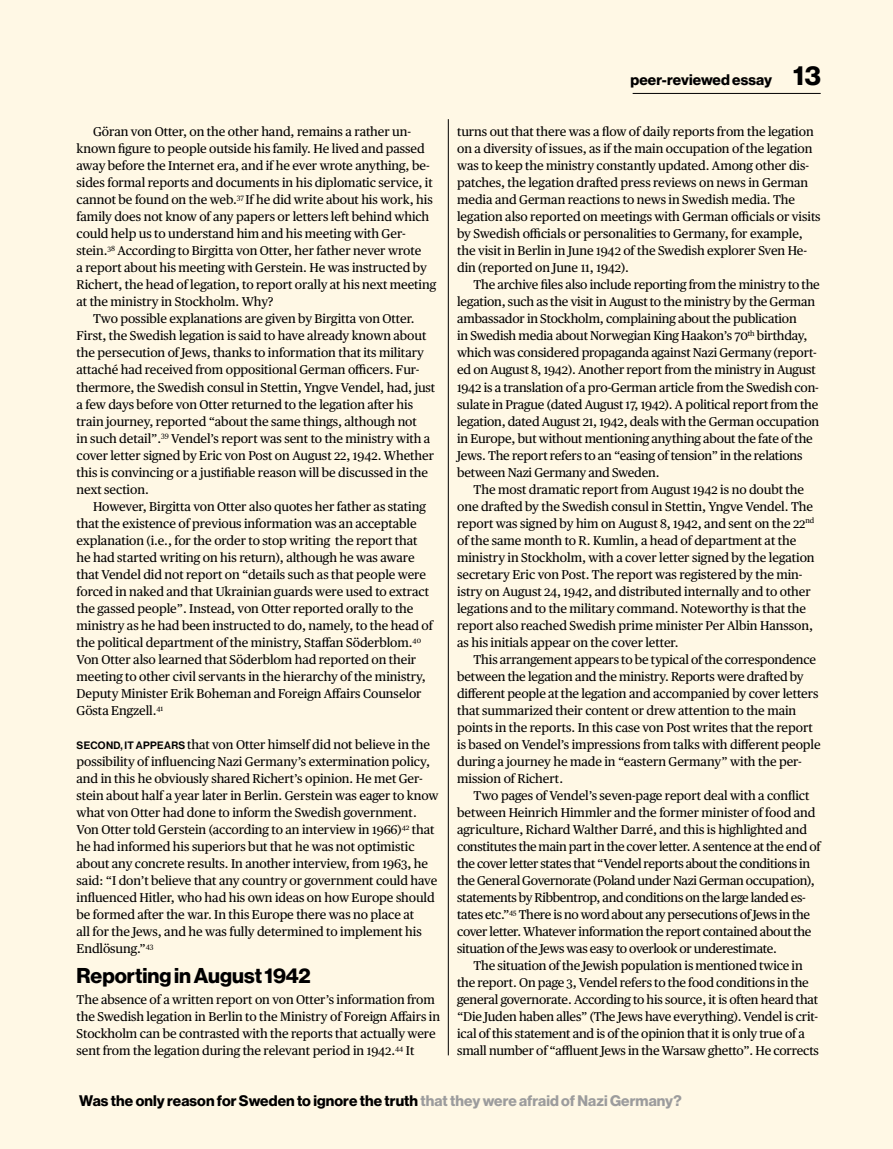
<style>
.page{position:relative;width:893px;height:1149px;background:#fff}
.page>*{position:absolute;margin:0;border:0;box-sizing:border-box;transform-origin:0 0}
.t1{font:27px "N Haas Grotesk DS Pro 75 Bd";color:#000}
.t2{font:21px "N Haas Grotesk DS Pro 75 Bd";color:#000}
.t3{font:15px "N Haas Grotesk DS Pro 75 Bd";letter-spacing:.01em;color:#000}
.t4{font:12.75px/17px "Publico Text";letter-spacing:-.005em;color:#000}
.t5{font:12.75px/17px "Publico Text";letter-spacing:-.025em;color:#000}
.s1{font-family:"N Haas Grotesk DS Pro 65 Md";font-size:10.5px}
.s2{color:#9c9c9d}
</style>
<div class="page">
<div style="left:0;top:0;width:893px;height:1148px;background:#fff8e5"></div>
<hr style="left:448px;top:119px;width:1px;height:935px;background:#000">
<hr style="left:633px;top:93px;width:188px;height:1px;background:#000">
<p class="t4" style="left:93px;top:122px;width:320px">Göran von Otter, on the other hand, remains a rather un-</p>
<p class="t4" style="left:77px;top:139px;width:350px">known figure to people outside his family. He lived and passed</p>
<p class="t4" style="left:77px;top:156px;width:355px">away before the Internet era, and if he ever wrote anything, be-</p>
<p class="t4" style="left:77px;top:173px;width:358px">sides formal reports and documents in his diplomatic service, it</p>
<p class="t4" style="left:77px;top:190px;width:358px">cannot be found on the web.<sup>37</sup> If he did write about his work, his</p>
<p class="t4" style="left:77px;top:207px;width:354px">family does not know of any papers or letters left behind which</p>
<p class="t4" style="left:77px;top:224px;width:331px">could help us to understand him and his meeting with Ger-</p>
<p class="t4" style="left:77px;top:241px;width:346px">stein.<sup>38</sup> According to Birgitta von Otter, her father never wrote</p>
<p class="t4" style="left:77px;top:258px;width:352px">a report about his meeting with Gerstein. He was instructed by</p>
<p class="t4" style="left:77px;top:275px;width:361px">Richert, the head of legation, to report orally at his next meeting</p>
<p class="t4" style="left:77px;top:292px;width:199px">at the ministry in Stockholm. Why?</p>
<p class="t4" style="left:93px;top:309px;width:323px">Two possible explanations are given by Birgitta von Otter.</p>
<p class="t4" style="left:77px;top:326px;width:351px">First, the Swedish legation is said to have already known about</p>
<p class="t4" style="left:77px;top:343px;width:349px">the persecution of Jews, thanks to information that its military</p>
<p class="t4" style="left:77px;top:360px;width:345px">attaché had received from oppositional German officers. Fur-</p>
<p class="t4" style="left:77px;top:377px;width:360px">thermore, the Swedish consul in Stettin, Yngve Vendel, had, just</p>
<p class="t4" style="left:77px;top:394px;width:338px">a few days before von Otter returned to the legation after his</p>
<p class="t4" style="left:77px;top:412px;width:342px">train journey, reported “about the same things, although not</p>
<p class="t4" style="left:77px;top:429px;width:355px">in such detail”.<sup>39</sup> Vendel’s report was sent to the ministry with a</p>
<p class="t4" style="left:77px;top:446px;width:359px">cover letter signed by Eric von Post on August 22, 1942. Whether</p>
<p class="t4" style="left:77px;top:463px;width:353px">this is convincing or a justifiable reason will be discussed in the</p>
<p class="t4" style="left:77px;top:480px;width:74px">next section.</p>
<p class="t4" style="left:93px;top:497px;width:334px">However, Birgitta von Otter also quotes her father as stating</p>
<p class="t4" style="left:77px;top:514px;width:342px">that the existence of previous information was an acceptable</p>
<p class="t4" style="left:77px;top:531px;width:342px">explanation (i.e., for the order to stop writing the report that</p>
<p class="t4" style="left:77px;top:548px;width:340px">he had started writing on his return), although he was aware</p>
<p class="t4" style="left:77px;top:565px;width:351px">that Vendel did not report on “details such as that people were</p>
<p class="t4" style="left:77px;top:582px;width:354px">forced in naked and that Ukrainian guards were used to extract</p>
<p class="t4" style="left:77px;top:599px;width:338px">the gassed people”. Instead, von Otter reported orally to the</p>
<p class="t4" style="left:77px;top:616px;width:358px">ministry as he had been instructed to do, namely, to the head of</p>
<p class="t4" style="left:77px;top:633px;width:346px">the political department of the ministry, Staffan Söderblom.<sup>40</sup></p>
<p class="t4" style="left:77px;top:650px;width:341px">Von Otter also learned that Söderblom had reported on their</p>
<p class="t4" style="left:77px;top:667px;width:351px">meeting to other civil servants in the hierarchy of the ministry,</p>
<p class="t4" style="left:77px;top:684px;width:347px">Deputy Minister Erik Boheman and Foreign Affairs Counselor</p>
<p class="t4" style="left:77px;top:701px;width:88px">Gösta Engzell.<sup>41</sup></p>
<p class="t4" style="left:77px;top:735px;width:363px"><span class="s1">SECOND, IT APPEARS</span> that von Otter himself did not believe in the possibility of influencing Nazi Germany’s extermination policy, and in this he obviously shared Richert’s opinion. He met Ger&shy;stein about half a year later in Berlin. Gerstein was eager to know what von Otter had done to inform the Swedish government.<br>Von Otter told Gerstein (according to an interview in 1966)<sup>42</sup> that he had informed his superiors but that he was not optimistic about any concrete results. In another interview, from 1963, he said: “I don’t believe that any country or government could have influenced Hitler, who had his own ideas on how Europe should be formed after the war. In this Europe there was no place at<br>all for the Jews, and he was fully determined to implement his Endlösung.”<sup>43</sup></p>
<h2 class="t2" style="left:77px;top:963px;width:236px">Reporting in August 1942</h2>
<p class="t4" style="left:77px;top:990px;width:365px">The absence of a written report on von Otter’s information from the Swedish legation in Berlin to the Ministry of Foreign Affairs in Stockholm can be contrasted with the reports that actually were sent from the legation during the relevant period in 1942.<sup>44</sup> It</p>
<p class="t3" style="left:630px;top:71px;width:143px">peer-reviewed essay</p>
<h1 class="t1" style="left:793px;top:60px;width:29px">13</h1>
<p class="t4" style="left:457px;top:122px;width:365px">turns out that there was a flow of daily reports from the legation on a diversity of issues, as if the main occupation of the legation was to keep the ministry constantly updated. Among other dis&shy;patches, the legation drafted press reviews on news in German media and German reactions to news in Swedish media. The legation also reported on meetings with German officials or visits by Swedish officials or personalities to Germany, for example, the visit in Berlin in June 1942 of the Swedish explorer Sven He&shy;din (reported on June 11, 1942).</p>
<p class="t4" style="left:457px;top:275px;width:364px;text-indent:16px">The archive files also include reporting from the ministry to the legation, such as the visit in August to the ministry by the German ambassador in Stockholm, complaining about the publication<br>in Swedish media about Norwegian King Haakon’s 70<sup>th</sup> birthday, which was considered propaganda against Nazi Germany (report&shy;ed on August 8, 1942). Another report from the ministry in August 1942 is a translation of a pro-German article from the Swedish con&shy;sulate in Prague (dated August 17, 1942). A political report from the legation, dated August 21, 1942, deals with the German occupation in Europe, but without mentioning anything about the fate of the Jews. The report refers to an “easing of tension” in the relations between Nazi Germany and Sweden.</p>
<p class="t4" style="left:457px;top:480px;width:359px;text-indent:16px">The most dramatic report from August 1942 is no doubt the one drafted by the Swedish consul in Stettin, Yngve Vendel. The report was signed by him on August 8, 1942, and sent on the 22<sup>nd </sup>of the same month to R. Kumlin, a head of department at the ministry in Stockholm, with a cover letter signed by the legation secretary Eric von Post. The report was registered by the min&shy;istry on August 24, 1942, and distributed internally and to other legations and to the military command. Noteworthy is that the report also reached Swedish prime minister Per Albin Hansson, as his initials appear on the cover letter.</p>
<p class="t4" style="left:457px;top:650px;width:365px;text-indent:16px">This arrangement appears to be typical of the correspondence between the legation and the ministry. Reports were drafted by different people at the legation and accompanied by cover letters that summarized their content or drew attention to the main points in the reports. In this case von Post writes that the report is based on Vendel’s impressions from talks with different people during a journey he made in “eastern Germany” with the per&shy;mission of Richert.</p>
<p class="t5" style="left:457px;top:786px;width:365px;text-indent:17px">Two pages of Vendel’s seven-page report deal with a conflict between Heinrich Himmler and the former minister of food and agriculture, Richard Walther Darré, and this is highlighted and constitutes the main part in the cover letter. A sentence at the end of the cover letter states that “Vendel reports about the conditions in the General Governorate (Poland under Nazi German occupation), statements by Ribbentrop, and conditions on the large landed es&shy;tates etc.”<sup>45</sup> There is no word about any persecutions of Jews in the cover letter. Whatever information the report contained about the situation of the Jews was easy to overlook or underestimate.</p>
<p class="t4" style="left:457px;top:956px;width:363px;text-indent:16px">The situation of the Jewish population is mentioned twice in the report. On page 3, Vendel refers to the food conditions in the general governorate. According to his source, it is often heard that “Die Juden haben alles” (The Jews have everything). Vendel is crit&shy;ical of this statement and is of the opinion that it is only true of a small number of “affluent Jews in the Warsaw ghetto”. He corrects</p>
<p class="t3" style="left:79px;top:1091px;width:604px">Was the only reason for Sweden to ignore the truth <span class="s2">that they were afraid of Nazi Germany?</span></p>
</div>
